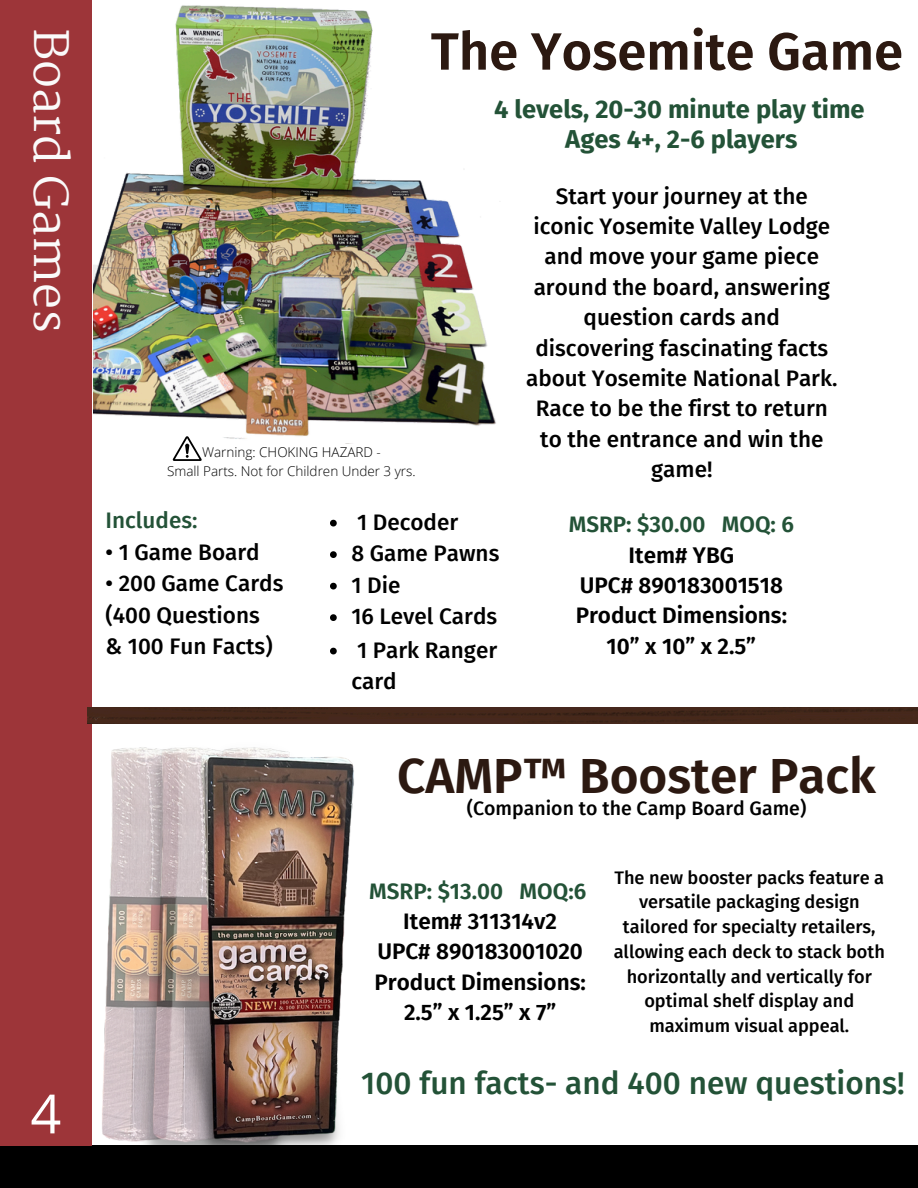
<style>
.page{position:relative;width:918px;height:1188px;background:#fff}
.page>*{position:absolute;margin:0;border:0;box-sizing:border-box;transform-origin:0 0}
.t1{font:54px "Open Sans";color:#fff}
.t2{font:600 52.5px "Fira Sans";color:#2c1911}
.t3{font:600 49.5px "Fira Sans";color:#2c1911}
.t4{font:46.5px "Martel";color:#fafafa}
.t5{font:500 31.5px "Fira Sans";color:#235237}
.t6{font:700 25.5px "Fira Sans";color:#235237}
.t7{font:500 22.5px/30.3px "Fira Sans";color:#000}
.t8{font:600 22.5px/30.3px "Fira Sans";color:#000;text-align:center}
.t9{font:500 22.5px "Fira Sans";color:#235237}
.t10{font:500 19.5px "Fira Sans";color:#000}
.t11{font:500 18.15px/24.8px "Fira Sans";color:#000;text-align:center}
.t12{font:300 13.5px "Open Sans";color:#000}
.s1{color:#235237}
</style>
<div class="page">
<div style="left:0;top:1146px;width:918px;height:42px;background:#000"></div>
<div style="left:0;top:0;width:92px;height:1146px;background:#9d3539"></div>
<img style="left:94px;top:5px;width:402px;height:434px">
<svg style="left:173px;top:436px;width:29px;height:25px"></svg>
<svg style="left:330px;top:520px;width:7px;height:7px"></svg>
<svg style="left:330px;top:551px;width:7px;height:7px"></svg>
<svg style="left:330px;top:583px;width:7px;height:7px"></svg>
<svg style="left:330px;top:614px;width:7px;height:7px"></svg>
<svg style="left:330px;top:648px;width:7px;height:6px"></svg>
<img style="left:92px;top:748px;width:41px;height:398px">
<img style="left:133px;top:747px;width:55px;height:399px">
<img style="left:188px;top:747px;width:102px;height:7px">
<img style="left:157px;top:754px;width:198px;height:392px">
<img style="left:88px;top:708px;width:830px;height:15px">
<h2 class="t4" style="left:77px;top:28px;width:306px;rotate:90deg">Board Games</h2>
<p class="t1" style="left:30px;top:1076px;width:32px">4</p>
<p class="t12" style="left:202px;top:443px;width:180px">Warning: CHOKING HAZARD -</p>
<h1 class="t12" style="left:167px;top:461px;width:250px">Small Parts. Not for Children Under 3 yrs.</h1>
<h4 class="t2" style="left:431px;top:21px;width:474px">The Yosemite Game</h4>
<h4 class="t6" style="left:494px;top:94px;width:372px">4 levels, 20-30 minute play time</h4>
<h5 class="t6" style="left:565px;top:124px;width:234px">Ages 4+, 2-6 players</h5>
<p class="t7" style="left:526px;top:181px;width:313px;text-align:center">Start your journey at the iconic Yosemite Valley Lodge and move your game piece around the board, answering question cards and discovering fascinating facts about Yosemite National Park.<br>Race to be the first to return to the entrance and win the game!</p>
<p class="t9" style="left:106px;top:507px;width:94px">Includes:</p>
<p class="t7" style="left:106px;top:537px;width:156px">• 1 Game Board</p>
<p class="t7" style="left:106px;top:568px;width:179px;line-height:31.5px">• 200 Game Cards (400 Questions<br>&amp; 100 Fun Facts)</p>
<p class="t7" style="left:357px;top:507px;width:103px">1 Decoder</p>
<h5 class="t7" style="left:351px;top:539px;width:150px">8 Game Pawns</h5>
<p class="t7" style="left:351px;top:570px;width:51px">1 Die</p>
<p class="t7" style="left:351px;top:602px;width:147px">16 Level Cards</p>
<p class="t7" style="left:351px;top:635px;width:147px;line-height:31.5px">1 Park Ranger card</p>
<p class="t8" style="left:569px;top:509px;width:227px"><span class="s1">MSRP: $30.00 MOQ: 6<br></span>Item# YBG<br>UPC# 890183001518<br>Product Dimensions:<br>10” x 10” x 2.5”</p>
<p class="t3" style="left:397px;top:747px;width:480px">CAMP™ Booster Pack</p>
<h5 class="t10" style="left:467px;top:797px;width:341px">(Companion to the Camp Board Game)</h5>
<p class="t8" style="left:369px;top:876px;width:218px"><span class="s1">MSRP: $13.00 MOQ:6<br></span>Item# 311314v2<br>UPC# 890183001020<br>Product Dimensions:<br>2.5” x 1.25” x 7”</p>
<p class="t11" style="left:614px;top:865px;width:273px">The new booster packs feature a versatile packaging design tailored for specialty retailers, allowing each deck to stack both horizontally and vertically for optimal shelf display and maximum visual appeal.</p>
<p class="t5" style="left:361px;top:1065px;width:545px">100 fun facts- and 400 new questions!</p>
</div>
